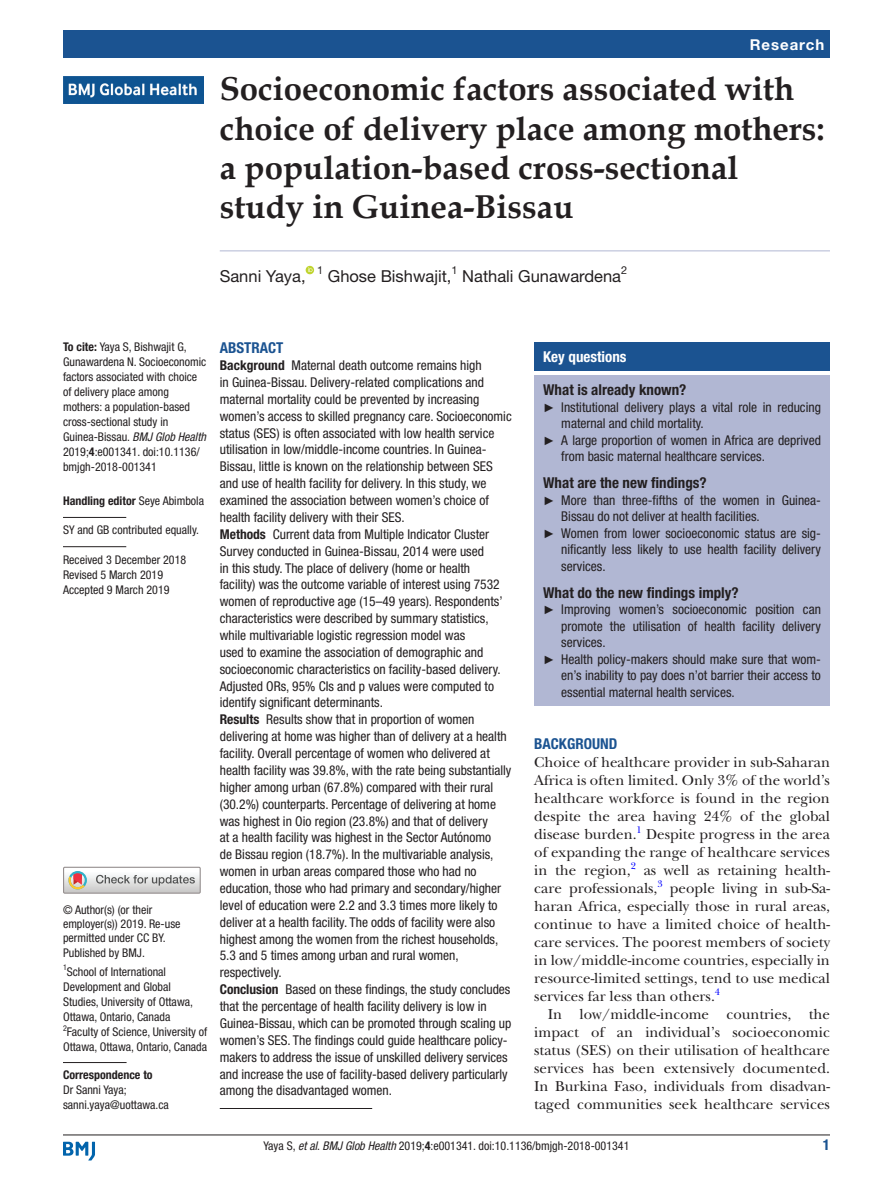
<style>
.page{position:relative;width:893px;height:1191px;background:#fff}
.page>*{position:absolute;margin:0;border:0;box-sizing:border-box;transform-origin:0 0}
.t1{font:700 33px/39px "Book Antiqua";color:#231f20}
.t2{font:16.5px "Helvetica Neue LT Std";color:#231f20}
.t3{font:15px/18px "New Baskerville";color:#231f20;text-align:justify}
.t4{font:700 condensed 15px "Helvetica Neue LT Std";color:#231f20}
.t5{font:700 condensed 15px "Helvetica Neue LT Std";color:#1b5391}
.t6{font:700 condensed 15px "Helvetica Neue LT Std";color:#fff}
.t7{font:700 15px "Helvetica Neue LT Std";letter-spacing:.065em;color:#fff}
.t8{font:condensed 13.5px/16.8px "Helvetica Neue LT Std";color:#231f20}
.t9{font:condensed 12px/15px "Helvetica Neue LT Std";color:#231f20}
.t10{font:700 condensed 12px "Helvetica Neue LT Std";color:#231f20}
.t11{font:10.95px "Helvetica Neue LT Std";color:#231f20}
.t12{font:9.9px "New Baskerville";color:#00f}
.s1{font-weight:700}
.s2{font-style:italic}
.s3{font-weight:400}
.s4{font-family:"Arial";font-stretch:normal;font-size:12px}
</style>
<div class="page">
<hr style="left:63px;top:1134px;width:767px;height:1px;background:#231f20">
<svg style="left:63px;top:1141px;width:32px;height:19px"></svg>
<div style="left:63px;top:866px;width:138px;height:27px;border:1px solid #969090"></div>
<svg style="left:64px;top:867px;width:136px;height:26px"></svg>
<hr style="left:220px;top:250px;width:610px;height:1px;background:#b1b7d3">
<svg style="left:306px;top:266px;width:8px;height:8px"></svg>
<div style="left:63px;top:31px;width:767px;height:27px;background:#1b5391"></div>
<hr style="left:63px;top:517px;width:63px;height:1px;background:#231f20">
<hr style="left:63px;top:546px;width:63px;height:1px;background:#231f20">
<hr style="left:63px;top:1062px;width:64px;height:1px;background:#231f20">
<img style="left:63px;top:77px;width:141px;height:27px">
<div style="left:534px;top:342px;width:296px;height:29px;background:#1b5391"></div>
<div style="left:534px;top:375px;width:296px;height:330px;background:#b1b7d3"></div>
<hr style="left:220px;top:1108px;width:152px;height:1px;background:#231f20">
<p class="t7" style="left:750px;top:35px;width:76px">Research</p>
<h1 class="t1" style="left:220px;top:70px;width:606px">Socioeconomic factors associated with choice of delivery place among mothers: a population-based cross-sectional study in Guinea-Bissau</h1>
<p class="t2" style="left:220px;top:266px;width:87px">Sanni Yaya,</p>
<p class="t11" style="left:317px;top:264px;width:8px">1</p>
<p class="t2" style="left:328px;top:266px;width:125px">Ghose Bishwajit,</p>
<p class="t11" style="left:452px;top:264px;width:8px">1</p>
<p class="t2" style="left:462px;top:266px;width:160px">Nathali Gunawardena</p>
<p class="t11" style="left:621px;top:264px;width:8px">2</p>
<p class="t9" style="left:63px;top:339px;width:145px"><span class="s1">To cite:</span> Yaya S, Bishwajit G,<br>Gunawardena N. Socioeconomic factors associated with choice of delivery place among mothers: a population-based cross-sectional study in<br>Guinea-Bissau. <span class="s2">BMJ Glob Health<br></span>2019;<span class="s1">4</span>:e001341. doi:10.1136/ bmjgh-2018-001341</p>
<p class="t10" style="left:63px;top:493px;width:142px">Handling editor <span class="s3">Seye Abimbola</span></p>
<p class="t9" style="left:63px;top:522px;width:138px">SY and GB contributed equally.</p>
<p class="t9" style="left:63px;top:552px;width:125px">Received 3 December 2018<br>Revised 5 March 2019<br>Accepted 9 March 2019</p>
<p class="t9" style="left:63px;top:902px;width:119px;line-height:14.4px">© Author(s) (or their employer(s)) 2019. Re-use permitted under CC BY.<br>Published by BMJ.</p>
<p class="t9" style="left:63px;top:964px;width:146px"><sup>1</sup>School of International<br>Development and Global<br>Studies, University of Ottawa,<br>Ottawa, Ontario, Canada<br><sup>2</sup>Faculty of Science, University of<br>Ottawa, Ottawa, Ontario, Canada</p>
<p class="t10" style="left:63px;top:1067px;width:91px">Correspondence to</p>
<p class="t9" style="left:63px;top:1082px;width:107px">Dr Sanni Yaya; sanni.yaya@uottawa.ca</p>
<p class="t5" style="left:220px;top:339px;width:49px">Abstract</p>
<p class="t8" style="left:220px;top:357px;width:294px"><span class="s1">Background</span> Maternal death outcome remains high<br>in Guinea-Bissau. Delivery-related complications and maternal mortality could be prevented by increasing women’s access to skilled pregnancy care. Socioeconomic status (SES) is often associated with low health service utilisation in low/middle-income countries. In Guinea-Bissau, little is known on the relationship between SES and use of health facility for delivery. In this study, we examined the association between women’s choice of health facility delivery with their SES.<br><span class="s1">Methods</span> Current data from Multiple Indicator Cluster Survey conducted in Guinea-Bissau, 2014 were used<br>in this study. The place of delivery (home or health<br>facility) was the outcome variable of interest using 7532 women of reproductive age (15–49 years). Respondents’ characteristics were described by summary statistics, while multivariable logistic regression model was<br>used to examine the association of demographic and socioeconomic characteristics on facility-based delivery.<br>Adjusted ORs, 95% CIs and p values were computed to identify significant determinants.<br><span class="s1">Results</span> Results show that in proportion of women delivering at home was higher than of delivery at a health facility. Overall percentage of women who delivered at health facility was 39.8%, with the rate being substantially higher among urban (67.8%) compared with their rural (30.2%) counterparts. Percentage of delivering at home was highest in Oio region (23.8%) and that of delivery<br>at a health facility was highest in the Sector Autónomo<br>de Bissau region (18.7%). In the multivariable analysis, women in urban areas compared those who had no education, those who had primary and secondary/higher level of education were 2.2 and 3.3 times more likely to deliver at a health facility. The odds of facility were also highest among the women from the richest households, 5.3 and 5 times among urban and rural women, respectively.<br><span class="s1">Conclusion</span> Based on these findings, the study concludes that the percentage of health facility delivery is low in Guinea-Bissau, which can be promoted through scaling up women’s SES. The findings could guide healthcare policy&shy;makers to address the issue of unskilled delivery services and increase the use of facility-based delivery particularly among the disadvantaged women.</p>
<p class="t6" style="left:543px;top:348px;width:85px">Key questions</p>
<p class="t4" style="left:543px;top:380px;width:145px">What is already known?</p>
<p class="t8" style="left:543px;top:398px;width:279px"><span class="s4">►</span> Institutional delivery plays a vital role in reducing</p>
<p class="t8" style="left:561px;top:415px;width:144px">maternal and child mortality.</p>
<p class="t8" style="left:543px;top:431px;width:279px"><span class="s4">►</span> A large proportion of women in Africa are deprived</p>
<p class="t8" style="left:561px;top:448px;width:205px">from basic maternal healthcare services.</p>
<p class="t4" style="left:543px;top:473px;width:165px">What are the new findings?</p>
<p class="t8" style="left:543px;top:491px;width:279px"><span class="s4">►</span> More than three-fifths of the women in Guinea-</p>
<p class="t8" style="left:561px;top:508px;width:200px">Bissau do not deliver at health facilities.</p>
<p class="t8" style="left:543px;top:524px;width:279px"><span class="s4">►</span> Women from lower socioeconomic status are sig-</p>
<p class="t8" style="left:561px;top:541px;width:261px">nificantly less likely to use health facility delivery</p>
<p class="t8" style="left:561px;top:557px;width:46px">services.</p>
<p class="t4" style="left:543px;top:583px;width:197px">What do the new findings imply?</p>
<p class="t8" style="left:543px;top:601px;width:279px"><span class="s4">►</span> Improving women’s socioeconomic position can</p>
<p class="t8" style="left:561px;top:617px;width:261px">promote the utilisation of health facility delivery</p>
<p class="t8" style="left:561px;top:634px;width:46px">services.</p>
<p class="t8" style="left:543px;top:650px;width:279px"><span class="s4">►</span> Health policy-makers should make sure that wom-</p>
<p class="t8" style="left:561px;top:667px;width:261px">en’s inability to pay does n’ot barrier their access to</p>
<p class="t8" style="left:561px;top:683px;width:175px">essential maternal health services.</p>
<p class="t5" style="left:534px;top:735px;width:10px">Back</p>
<p class="t5" style="left:567px;top:735px;width:52px">ground</p>
<p class="t3" style="left:534px;top:753px;width:297px">Choice of healthcare provider in sub-Saharan Africa is often limited. Only 3% of the world’s healthcare workforce is found in the region despite the area having 24% of the global disease burden.</p>
<p class="t12" style="left:637px;top:823px;width:7px">1</p>
<p class="t3" style="left:534px;top:825px;width:297px;text-indent:112px">Despite progress in the area of expanding the range of healthcare services in the region,</p>
<p class="t12" style="left:631px;top:859px;width:7px">2</p>
<p class="t3" style="left:534px;top:861px;width:297px;text-indent:109px">as well as retaining health&shy;care professionals,</p>
<p class="t12" style="left:657px;top:877px;width:7px">3</p>
<p class="t3" style="left:534px;top:879px;width:297px;text-indent:136px">people living in sub-Sa&shy;haran Africa, especially those in rural areas, continue to have a limited choice of health&shy;care services. The poorest members of society in low/middle-income countries, especially in resource-limited settings, tend to use medical services far less than others.</p>
<p class="t12" style="left:715px;top:985px;width:7px">4</p>
<p class="t3" style="left:534px;top:1005px;width:297px;text-indent:14px">In low/middle-income countries, the impact of an individual’s socioeconomic status (SES) on their utilisation of healthcare services has been extensively documented.<br>In Burkina Faso, individuals from disadvan&shy;taged communities seek healthcare services</p>
<p class="t9" style="left:264px;top:1137px;width:367px">Yaya S, <span class="s2">et al</span>. <span class="s2">BMJ Glob Health</span> 2019;<span class="s1">4</span>:e001341. doi:10.1136/bmjgh-2018-001341</p>
<p class="t5" style="left:823px;top:1135px;width:9px">1</p>
</div>
